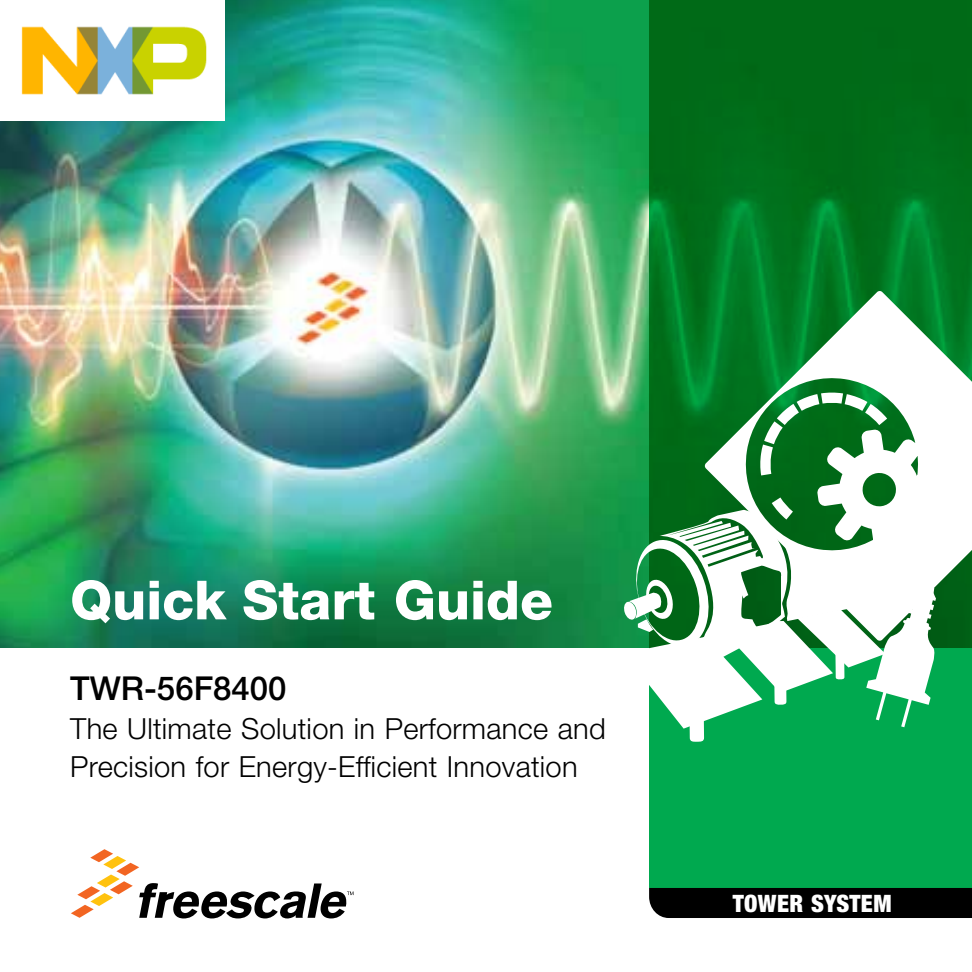
<style>
.page{position:relative;width:972px;height:972px;background:#fff}
.page>*{position:absolute;margin:0;border:0;box-sizing:border-box;transform-origin:0 0}
.t1{font:800 54px "Helvetica Neue LT Pro";color:#fff}
.t2{font:500 33px "Helvetica Neue LT Pro";color:#000}
.t3{font:300 29.1px/37.5px "Helvetica Neue LT Pro";letter-spacing:.01em;color:#000}
.t4{font:900 condensed 24px "Helvetica Neue LT Pro";letter-spacing:.02em;color:#fff}
</style>
<div class="page">
<img style="left:0;top:0;width:649px;height:648px">
<svg style="left:71px;top:849px;width:282px;height:69px"></svg>
<div style="left:649px;top:888px;width:323px;height:30px;background:#000"></div>
<svg style="left:649px;top:0;width:323px;height:888px;background:#00822c"></svg>
<svg style="left:704px;top:291px;width:268px;height:350px"></svg>
<svg style="left:623px;top:510px;width:318px;height:232px"></svg>
<img style="left:0;top:0;width:225px;height:120px">
<h1 class="t1" style="left:70px;top:568px;width:484px">Quick Start Guide</h1>
<p class="t2" style="left:70px;top:668px;width:218px">TWR-56F8400</p>
<p class="t3" style="left:70px;top:710px;width:537px">The Ultimate Solution in Performance and<br>Precision for Energy-Efficient Innovation</p>
<p class="t4" style="left:733px;top:889px;width:160px">TOWER SYSTEM</p>
</div>
